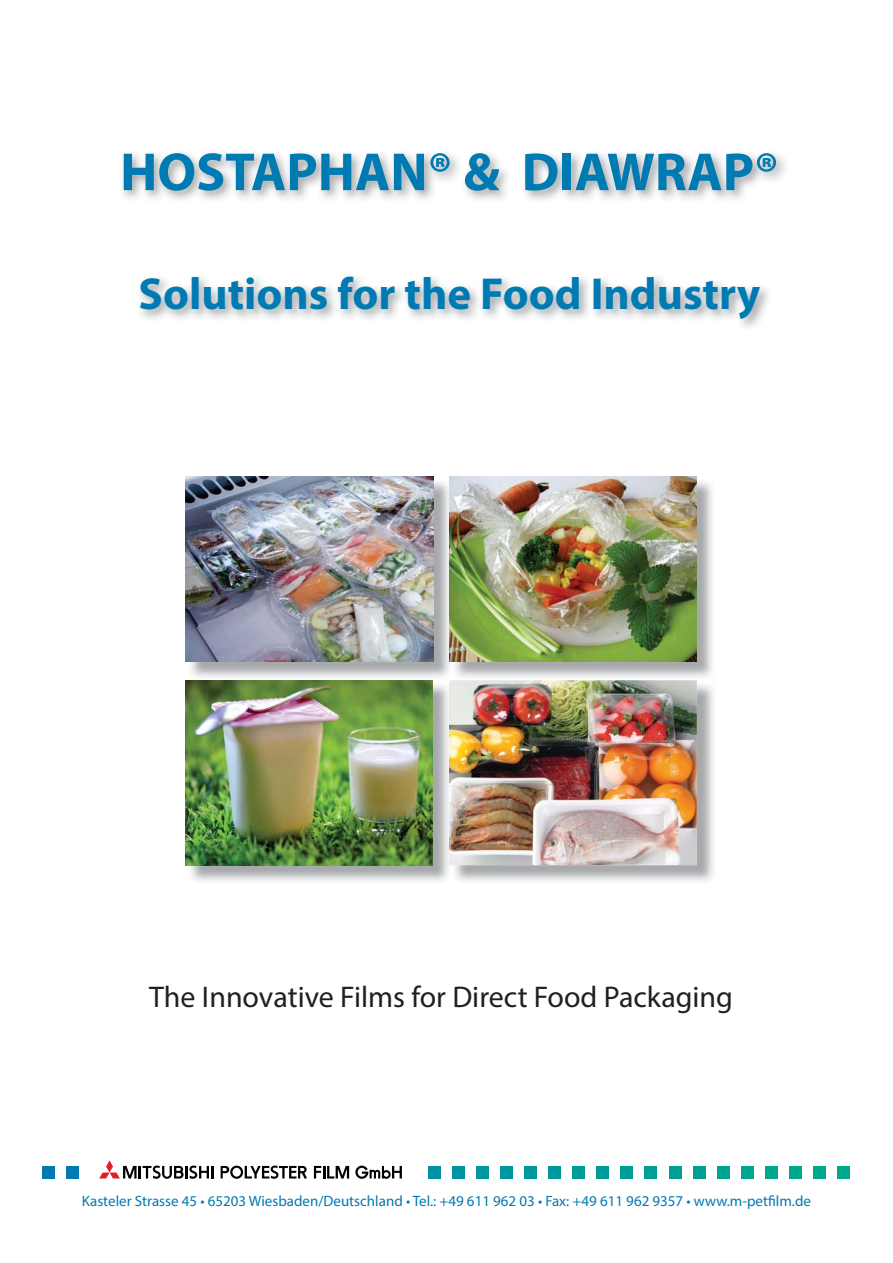
<style>
.page{position:relative;width:893px;height:1263px;background:#fff}
.page>*{position:absolute;margin:0;border:0;box-sizing:border-box;transform-origin:0 0}
.t1{font:700 54px "Myriad Pro";color:#007ab2}
.t2{font:700 45px "Myriad Pro";color:#007ab2}
.t3{font:30px "Myriad Pro";color:#231f20}
.t4{font:15px "Myriad Pro";color:#007ab2}
</style>
<div class="page">
<div style="left:43px;top:1166px;width:12px;height:13px;background:#007ab2"></div>
<div style="left:67px;top:1166px;width:12px;height:13px;background:#007bb1"></div>
<div style="left:428px;top:1166px;width:13px;height:13px;background:#0092a2"></div>
<div style="left:452px;top:1166px;width:13px;height:13px;background:#0093a0"></div>
<div style="left:476px;top:1166px;width:13px;height:13px;background:#00959f"></div>
<div style="left:500px;top:1166px;width:13px;height:13px;background:#00969e"></div>
<div style="left:524px;top:1166px;width:13px;height:13px;background:#00979c"></div>
<div style="left:548px;top:1166px;width:13px;height:13px;background:#00999b"></div>
<div style="left:572px;top:1166px;width:13px;height:13px;background:#009a99"></div>
<div style="left:596px;top:1166px;width:13px;height:13px;background:#009b98"></div>
<div style="left:620px;top:1166px;width:13px;height:13px;background:#009d96"></div>
<div style="left:644px;top:1166px;width:13px;height:13px;background:#009e94"></div>
<div style="left:669px;top:1166px;width:12px;height:13px;background:#009f93"></div>
<div style="left:693px;top:1166px;width:12px;height:13px;background:#00a191"></div>
<div style="left:717px;top:1166px;width:12px;height:13px;background:#00a290"></div>
<div style="left:741px;top:1166px;width:13px;height:13px;background:#00a58f"></div>
<div style="left:765px;top:1166px;width:13px;height:13px;background:#00a68d"></div>
<div style="left:789px;top:1166px;width:13px;height:13px;background:#00a78c"></div>
<div style="left:813px;top:1166px;width:13px;height:13px;background:#00a98a"></div>
<div style="left:837px;top:1166px;width:13px;height:13px;background:#0a8"></div>
<svg style="left:99px;top:1161px;width:114px;height:18px"></svg>
<svg style="left:221px;top:1166px;width:86px;height:13px"></svg>
<svg style="left:314px;top:1166px;width:35px;height:13px"></svg>
<svg style="left:355px;top:1166px;width:47px;height:13px"></svg>
<img style="left:122px;top:153px;width:663px;height:174px">
<img style="left:191px;top:479px;width:521px;height:198px">
<img style="left:186px;top:477px;width:247px;height:185px">
<img style="left:450px;top:477px;width:246px;height:185px">
<img style="left:188px;top:683px;width:526px;height:198px">
<img style="left:450px;top:680px;width:247px;height:185px">
<img style="left:450px;top:683px;width:1px;height:182px">
<img style="left:186px;top:680px;width:246px;height:185px">
<h1 class="t1" style="left:120px;top:151px;width:660px">HOSTAPHAN® &amp; DIAWRAP®</h1>
<h2 class="t2" style="left:138px;top:277px;width:623px">Solutions for the Food Industry</h2>
<h3 class="t3" style="left:149px;top:985px;width:585px">The Innovative Films for Direct Food Packaging</h3>
<p class="t4" style="left:82px;top:1196px;width:731px">Kasteler Strasse 45 • 65203 Wiesbaden/Deutschland • Tel.: +49 611 962 03 • Fax: +49 611 962 9357 • www.m-petfilm.de</p>
</div>
